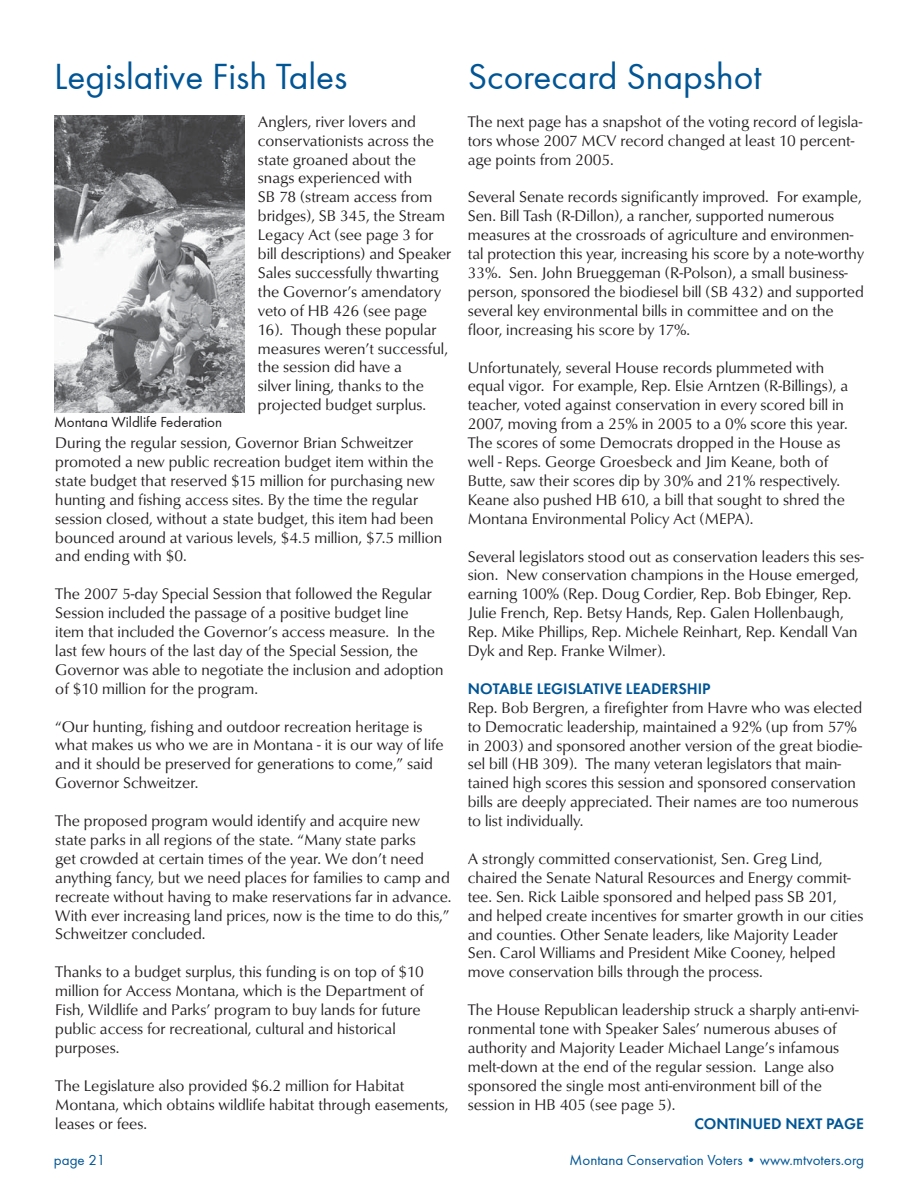
<style>
.page{position:relative;width:918px;height:1188px;background:#fff}
.page>*{position:absolute;margin:0;border:0;box-sizing:border-box;transform-origin:0 0}
.t1{font:37.5px "Futura Book E";color:#005595}
.t2{font:15.75px/18.9px "URW Classico T";color:#231f20}
.t3{font:15.75px "Futura Demi E";color:#005595}
.t4{font:15px "Futura Book E";color:#005595}
.t5{font:15px "Futura Book E";color:#231f20}
</style>
<div class="page">
<img style="left:54px;top:115px;width:190px;height:298px">
<h1 class="t1" style="left:54px;top:53px;width:295px">Legislative Fish Tales</h1>
<p class="t2" style="left:258px;top:112px;width:195px">Anglers, river lovers and conservationists across the state groaned about the snags experienced with<br>SB 78 (stream access from bridges), SB 345, the Stream<br>Legacy Act (see page 3 for bill descriptions) and Speaker<br>Sales successfully thwarting the Governor’s amendatory veto of HB 426 (see page<br>16). Though these popular measures weren’t successful, the session did have a<br>silver lining, thanks to the projected budget surplus.</p>
<p class="t2" style="left:55px;top:434px;width:388px">During the regular session, Governor Brian Schweitzer promoted a new public recreation budget item within the state budget that reserved $15 million for purchasing new hunting and fishing access sites. By the time the regular session closed, without a state budget, this item had been bounced around at various levels, $4.5 million, $7.5 million and ending with $0.</p>
<p class="t2" style="left:55px;top:585px;width:390px">The 2007 5-day Special Session that followed the Regular Session included the passage of a positive budget line<br>item that included the Governor’s access measure. In the last few hours of the last day of the Special Session, the Governor was able to negotiate the inclusion and adoption of $10 million for the program.</p>
<p class="t2" style="left:55px;top:717px;width:390px">“Our hunting, fishing and outdoor recreation heritage is what makes us who we are in Montana - it is our way of life and it should be preserved for generations to come,” said Governor Schweitzer.</p>
<p class="t2" style="left:55px;top:812px;width:398px">The proposed program would identify and acquire new state parks in all regions of the state. “Many state parks<br>get crowded at certain times of the year. We don’t need anything fancy, but we need places for families to camp and recreate without having to make reservations far in advance.<br>With ever increasing land prices, now is the time to do this,” Schweitzer concluded.</p>
<p class="t2" style="left:55px;top:963px;width:370px">Thanks to a budget surplus, this funding is on top of $10 million for Access Montana, which is the Department of Fish, Wildlife and Parks’ program to buy lands for future public access for recreational, cultural and historical purposes.</p>
<p class="t2" style="left:55px;top:1076px;width:395px">The Legislature also provided $6.2 million for Habitat<br>Montana, which obtains wildlife habitat through easements, leases or fees.</p>
<p class="t5" style="left:54px;top:412px;width:170px">Montana Wildlife Federation</p>
<p class="t4" style="left:54px;top:1151px;width:53px">page 21</p>
<h1 class="t1" style="left:468px;top:53px;width:295px">Scorecard Snapshot</h1>
<p class="t2" style="left:468px;top:112px;width:396px">The next page has a snapshot of the voting record of legisla&shy;tors whose 2007 MCV record changed at least 10 percent&shy;age points from 2005.</p>
<p class="t2" style="left:468px;top:188px;width:398px">Several Senate records significantly improved. For example, Sen. Bill Tash (R-Dillon), a rancher, supported numerous measures at the crossroads of agriculture and environmen&shy;tal protection this year, increasing his score by a note-worthy 33%. Sen. John Brueggeman (R-Polson), a small business&shy;person, sponsored the biodiesel bill (SB 432) and supported several key environmental bills in committee and on the floor, increasing his score by 17%.</p>
<p class="t2" style="left:468px;top:358px;width:382px">Unfortunately, several House records plummeted with equal vigor. For example, Rep. Elsie Arntzen (R-Billings), a teacher, voted against conservation in every scored bill in 2007, moving from a 25% in 2005 to a 0% score this year.<br>The scores of some Democrats dropped in the House as well - Reps. George Groesbeck and Jim Keane, both of Butte, saw their scores dip by 30% and 21% respectively.<br>Keane also pushed HB 610, a bill that sought to shred the Montana Environmental Policy Act (MEPA).</p>
<p class="t2" style="left:468px;top:547px;width:397px">Several legislators stood out as conservation leaders this ses&shy;sion. New conservation champions in the House emerged, earning 100% (Rep. Doug Cordier, Rep. Bob Ebinger, Rep.<br>Julie French, Rep. Betsy Hands, Rep. Galen Hollenbaugh, Rep. Mike Phillips, Rep. Michele Reinhart, Rep. Kendall Van Dyk and Rep. Franke Wilmer).</p>
<p class="t3" style="left:468px;top:679px;width:244px">NOTABLE LEGISLATIVE LEADERSHIP</p>
<p class="t2" style="left:468px;top:698px;width:396px">Rep. Bob Bergren, a firefighter from Havre who was elected to Democratic leadership, maintained a 92% (up from 57% in 2003) and sponsored another version of the great biodie&shy;sel bill (HB 309). The many veteran legislators that main&shy;tained high scores this session and sponsored conservation bills are deeply appreciated. Their names are too numerous to list individually.</p>
<p class="t2" style="left:468px;top:849px;width:397px">A strongly committed conservationist, Sen. Greg Lind, chaired the Senate Natural Resources and Energy commit&shy;tee. Sen. Rick Laible sponsored and helped pass SB 201, and helped create incentives for smarter growth in our cities and counties. Other Senate leaders, like Majority Leader Sen. Carol Williams and President Mike Cooney, helped move conservation bills through the process.</p>
<p class="t2" style="left:468px;top:1001px;width:393px">The House Republican leadership struck a sharply anti-envi&shy;ronmental tone with Speaker Sales’ numerous abuses of authority and Majority Leader Michael Lange’s infamous melt-down at the end of the regular session. Lange also sponsored the single most anti-environment bill of the session in HB 405 (see page 5).</p>
<p class="t3" style="left:694px;top:1113px;width:171px">CONTINUED NEXT PAGE</p>
<p class="t4" style="left:570px;top:1151px;width:296px">Montana Conservation Voters • www.mtvoters.org</p>
</div>
